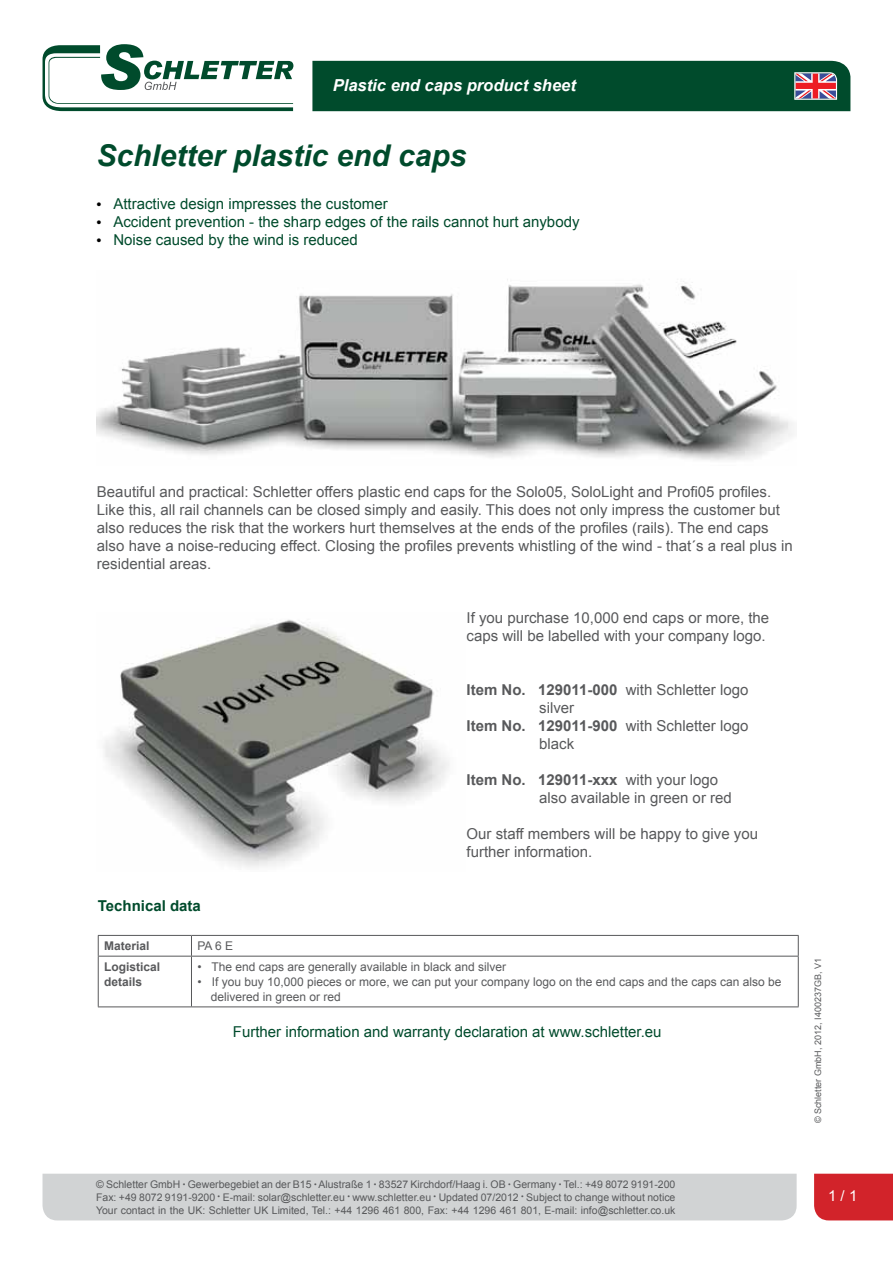
<style>
.page{position:relative;width:893px;height:1263px;background:#fff}
.page>*{position:absolute;margin:0;border:0;box-sizing:border-box;transform-origin:0 0}
.t1{font:italic 700 30px "Arial";color:#004b2c}
.t2{font:italic 700 16.5px "Arial";color:#fff}
.t3{font:15px/18px "Arial";color:#58595b}
.t4{font:15px "Arial";color:#004b2c}
.t5{font:700 15px "Arial";color:#58595b}
.t6{font:700 15px "Arial";color:#004b2c}
.t7{font:15px "Arial";color:#fff}
.t8{font:12px/15px "Arial";color:#58595b}
.t9{font:700 12px/15px "Arial";color:#58595b}
.t10{font:10.5px/12.6px "Arial";color:#58595b;text-align:justify}
.t11{font:9px "Arial";color:#58595b}
.s1{font-family:"Myriad Pro";font-size:18px;color:#000}
.s2{font-weight:400}
.s3{font-weight:700}
.s4{font-style:italic;font-size:7.5px}
</style>
<div class="page">
<div style="left:43px;top:1174px;width:754px;height:46px;background:#d1d3d4"></div>
<svg style="left:43px;top:44px;width:250px;height:67px"></svg>
<div style="left:312px;top:61px;width:538px;height:50px;background:#004b2c"></div>
<div style="left:814px;top:1174px;width:79px;height:46px;background:#d2232a"></div>
<div style="left:828px;top:1190px;width:65px;height:14px;background:#d2232a"></div>
<img style="left:103px;top:619px;width:346px;height:248px">
<img style="left:97px;top:279px;width:696px;height:182px">
<hr style="left:98px;top:935px;width:93px;height:1px;background:#58595b">
<svg style="left:98px;top:936px;width:1px;height:20px"></svg>
<hr style="left:191px;top:935px;width:608px;height:1px;background:#58595b">
<svg style="left:191px;top:936px;width:1px;height:20px"></svg>
<svg style="left:798px;top:936px;width:1px;height:20px"></svg>
<hr style="left:98px;top:956px;width:93px;height:1px;background:#58595b">
<hr style="left:98px;top:956px;width:1px;height:50px;background:#58595b">
<hr style="left:191px;top:956px;width:608px;height:1px;background:#58595b">
<hr style="left:191px;top:956px;width:1px;height:50px;background:#58595b">
<hr style="left:798px;top:956px;width:1px;height:50px;background:#58595b">
<hr style="left:98px;top:1006px;width:93px;height:1px;background:#58595b">
<hr style="left:191px;top:1006px;width:608px;height:1px;background:#58595b">
<p class="t2" style="left:333px;top:74px;width:244px">Plastic end caps product sheet</p>
<h1 class="t1" style="left:96px;top:136px;width:372px">Schletter plastic end caps</h1>
<p class="t4" style="left:96px;top:194px;width:293px"><span class="s1">•</span> Attractive design impresses the customer</p>
<p class="t4" style="left:96px;top:212px;width:485px"><span class="s1">•</span> Accident prevention - the sharp edges of the rails cannot hurt anybody</p>
<p class="t4" style="left:96px;top:230px;width:263px"><span class="s1">•</span> Noise caused by the wind is reduced</p>
<p class="t3" style="left:97px;top:483px;width:697px">Beautiful and practical: Schletter offers plastic end caps for the Solo05, SoloLight and Profi05 profiles.<br>Like this, all rail channels can be closed simply and easily. This does not only impress the customer but also reduces the risk that the workers hurt themselves at the ends of the profiles (rails). The end caps also have a noise-reducing effect. Closing the profiles prevents whistling of the wind - that´s a real plus in residential areas.</p>
<p class="t3" style="left:466px;top:609px;width:304px">If you purchase 10,000 end caps or more, the caps will be labelled with your company logo.</p>
<p class="t5" style="left:466px;top:680px;width:283px">Item No. 129011-000 <span class="s2">with Schletter logo</span></p>
<p class="t3" style="left:539px;top:699px;width:36px">silver</p>
<p class="t5" style="left:466px;top:716px;width:283px">Item No. 129011-900 <span class="s2">with Schletter logo</span></p>
<p class="t3" style="left:539px;top:735px;width:37px">black</p>
<p class="t3" style="left:539px;top:771px;width:194px;text-indent:-73px"><span class="s3">Item No. 129011-xxx</span> with your logo also available in green or red</p>
<p class="t3" style="left:466px;top:825px;width:293px">Our staff members will be happy to give you further information.</p>
<p class="t6" style="left:98px;top:896px;width:105px">Technical data</p>
<p class="t9" style="left:104px;top:939px;width:47px">Material</p>
<p class="t8" style="left:197px;top:938px;width:37px">PA 6 E</p>
<p class="t9" style="left:104px;top:959px;width:58px">Logistical details</p>
<p class="t8" style="left:197px;top:959px;width:310px">• The end caps are generally available in black and silver</p>
<p class="t8" style="left:211px;top:974px;width:572px;text-indent:-13px">• If you buy 10,000 pieces or more, we can put your company logo on the end caps and the caps can also be delivered in green or red</p>
<p class="t4" style="left:233px;top:1022px;width:430px">Further information and warranty declaration at www.schletter.eu</p>
<p class="t11" style="left:812px;top:1123px;width:166px;rotate:-90deg">© Schletter GmbH, 2012, I400237GB, V1</p>
<p class="t10" style="left:96px;top:1178px;width:581px">© Schletter GmbH <span class="s4">•</span> Gewerbegebiet an der B15 <span class="s4">•</span> Alustraße 1 <span class="s4">•</span> 83527 Kirchdorf/Haag i. OB <span class="s4">•</span> Germany <span class="s4">•</span> Tel.: +49 8072 9191-200<br>Fax: +49 8072 9191-9200 <span class="s4">•</span> E-mail: solar@schletter.eu <span class="s4">•</span> www.schletter.eu <span class="s4">•</span> Updated 07/2012 <span class="s4">•</span> Subject to change without notice Your contact in the UK: Schletter UK Limited, Tel.: +44 1296 461 800, Fax: +44 1296 461 801, E-mail: info@schletter.co.uk</p>
<p class="t7" style="left:828px;top:1186px;width:31px">1 / 1</p>
</div>
